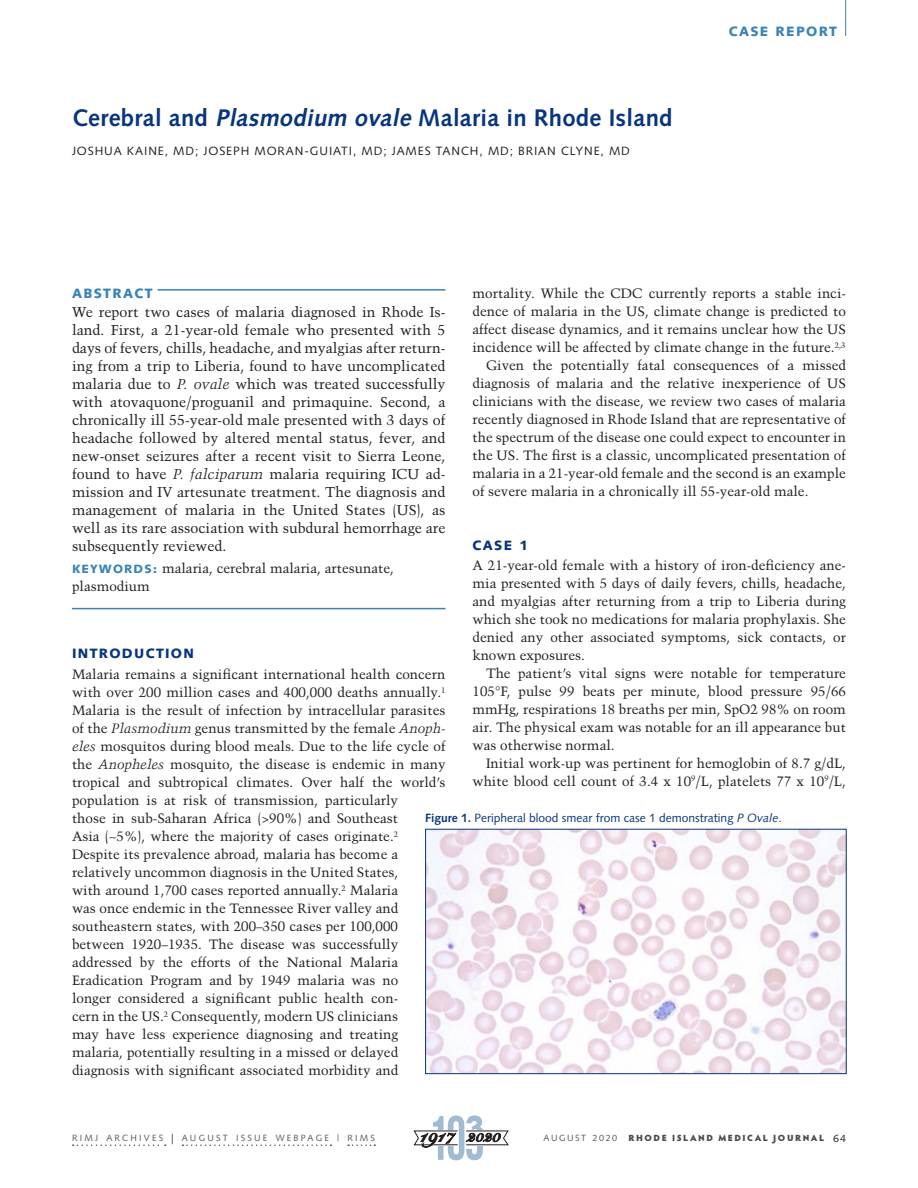
<style>
.page{position:relative;width:918px;height:1188px;background:#fff}
.page>*{position:absolute;margin:0;border:0;box-sizing:border-box;transform-origin:0 0}
.CLINICAL_TITLE{font:700 24px "Syntax";letter-spacing:.01em;color:#08357c}
.clinical_Abstract_te{font:14.25px/18px "Trump Mediaeval";color:#231f20;text-align:justify}
.clinical_text_1st_pa{font:13.5px/18px "Trump Mediaeval";color:#231f20;text-align:justify}
.clinical_text__9_12{font:13.5px/18px "Trump Mediaeval";color:#231f20;text-align:justify}
.clinical_keyword_tex{font:13.5px/18px "Trump Mediaeval";color:#231f20}
.clincal_Head{font:900 13.5px "Syntax";letter-spacing:.1em;color:#08357c}
.dept_blue{font:900 13.5px "Syntax";letter-spacing:.1em;color:#3983b7}
.clinical_Abstract_he{font:900 13.5px "Syntax";letter-spacing:.1em;color:#3983b7}
.byline_author{font:12px "Syntax";letter-spacing:.075em;color:#231f20}
.clinical_figure_capt{font:12px "Syntax";color:#08357c}
.t1{font:9px "Syntax";letter-spacing:.245em;color:#57585a}
.t2{font:900 9px "Hypatia Sans Pro";letter-spacing:.17em;color:#4b4c4d}
.t3{font:9px "Syntax";letter-spacing:.17em;color:#57585a}
.s1{font-style:italic}
.s2{font-family:"Syntax";font-weight:900;font-size:12px;color:#3983b7}
.s3{font-weight:700}
.s4{font-size:13.5px;color:#231f20}
.s5{font-family:"Syntax";font-weight:400;font-size:10.5px;color:#231f20}
</style>
<div class="page">
<hr style="left:845px;top:0;width:1px;height:36px;background:#3983b7">
<svg style="left:414px;top:1115px;width:95px;height:45px"></svg>
<hr style="left:72px;top:608px;width:374px;height:1px;background:#3983b7">
<hr style="left:158px;top:289px;width:288px;height:2px;background:#3983b7">
<img style="left:427px;top:831px;width:418px;height:241px">
<div style="left:425px;top:829px;width:422px;height:245px;border:1px solid #08357c"></div>
<svg style="left:73px;top:1144px;width:93px;height:2px"></svg>
<svg style="left:183px;top:1144px;width:148px;height:2px"></svg>
<svg style="left:348px;top:1144px;width:27px;height:2px"></svg>
<p class="CLINICAL_TITLE" style="left:72px;top:104px;width:602px">Cerebral and <span class="s1">Plasmodium ovale</span> Malaria in Rhode Island</p>
<p class="byline_author" style="left:72px;top:143px;width:559px">JOSHUA KAINE, MD; JOSEPH MORAN-GUIATI, MD; JAMES TANCH, MD; BRIAN CLYNE, MD</p>
<p class="dept_blue" style="left:729px;top:23px;width:110px">CASE REPORT</p>
<p class="clinical_text_1st_pa" style="left:472px;top:284px;width:375px">mortality. While the CDC currently reports a stable inci&shy;dence of malaria in the US, climate change is predicted to affect disease dynamics, and it remains unclear how the US incidence will be affected by climate change in the future.<sup>2,3</sup></p>
<p class="clinical_text__9_12" style="left:472px;top:356px;width:375px;text-indent:14px">Given the potentially fatal consequences of a missed diagnosis of malaria and the relative inexperience of US clinicians with the disease, we review two cases of malaria recently diagnosed in Rhode Island that are representative of the spectrum of the disease one could expect to encounter in the US. The first is a classic, uncomplicated presentation of malaria in a 21-year-old female and the second is an example of severe malaria in a chronically ill 55-year-old male.</p>
<p class="clinical_Abstract_he" style="left:72px;top:285px;width:82px">ABSTRACT</p>
<p class="clinical_Abstract_te" style="left:72px;top:303px;width:375px">We report two cases of malaria diagnosed in Rhode Is&shy;land. First, a 21-year-old female who presented with 5 days of fevers, chills, headache, and myalgias after return&shy;ing from a trip to Liberia, found to have uncomplicated malaria due to <span class="s1">P. ovale</span> which was treated successfully with atovaquone/proguanil and primaquine. Second, a chronically ill 55-year-old male presented with 3 days of headache followed by altered mental status, fever, and new-onset seizures after a recent visit to Sierra Leone, found to have <span class="s1">P. falciparum</span> malaria requiring ICU ad&shy;mission and IV artesunate treatment. The diagnosis and management of malaria in the United States (US), as well as its rare association with subdural hemorrhage are subsequently reviewed.</p>
<p class="clinical_keyword_tex" style="left:72px;top:559px;width:323px"><span class="s2">KEYWORDS:</span> malaria, cerebral malaria, artesunate, plasmodium</p>
<p class="clincal_Head" style="left:472px;top:538px;width:57px">CASE 1</p>
<p class="clinical_text_1st_pa" style="left:472px;top:556px;width:375px">A 21-year-old female with a history of iron-deficiency ane&shy;mia presented with 5 days of daily fevers, chills, headache, and myalgias after returning from a trip to Liberia during which she took no medications for malaria prophylaxis. She denied any other associated symptoms, sick contacts, or known exposures.</p>
<p class="clinical_text__9_12" style="left:472px;top:664px;width:375px;text-indent:14px">The patient’s vital signs were notable for temperature 105°F, pulse 99 beats per minute, blood pressure 95/66 mmHg, respirations 18 breaths per min, SpO2 98% on room air. The physical exam was notable for an ill appearance but was otherwise normal.</p>
<p class="clinical_text__9_12" style="left:472px;top:754px;width:375px;text-align:right">Initial work-up was pertinent for hemoglobin of 8.7 g/dL, white blood cell count of 3.4 x 10<sup>9</sup>/L, platelets 77 x 10<sup>9</sup>/L,</p>
<p class="clinical_figure_capt" style="left:425px;top:811px;width:358px"><span class="s3">Figure 1.</span> Peripheral blood smear from case 1 demonstrating <span class="s1">P Ovale</span>.</p>
<p class="clincal_Head" style="left:72px;top:645px;width:124px">INTRODUCTION</p>
<p class="clinical_text_1st_pa" style="left:72px;top:665px;width:375px;text-align:left">Malaria remains a significant international health concern with over 200 million cases and 400,000 deaths annually.<sup>1<br></sup>Malaria is the result of infection by intracellular parasites of the <span class="s1">Plasmodium</span> genus transmitted by the female <span class="s1">Anoph&shy;eles</span> mosquitos during blood meals. Due to the life cycle of the <span class="s1">Anopheles</span> mosquito, the disease is endemic in many tropical and subtropical climates. Over half the world’s population is at risk of transmission, particularly<br>those in sub-Saharan Africa (&gt;90%) and Southeast<br>Asia (~5%), where the majority of cases originate.<sup>2<br></sup>Despite its prevalence abroad, malaria has become a relatively uncommon diagnosis in the United States,<br>with around 1,700 cases reported annually.<sup>2</sup> Malaria<br>was once endemic in the Tennessee River valley and southeastern states, with 200–350 cases per 100,000 between 1920–1935. The disease was successfully addressed by the efforts of the National Malaria Eradication Program and by 1949 malaria was no<br>longer considered a significant public health con-<br>cern in the US.<sup>2</sup> Consequently, modern US clinicians<br>may have less experience diagnosing and treating malaria, potentially resulting in a missed or delayed diagnosis with significant associated morbidity and</p>
<p class="t1" style="left:72px;top:1132px;width:305px">RIMJ ARCHIVES <span class="s4">|</span> AUGUST ISSUE WEBPAGE | RIMS</p>
<p class="t3" style="left:544px;top:1132px;width:75px">AUGUST 2020</p>
<p class="t2" style="left:629px;top:1131px;width:219px">RHODE ISLAND MEDICAL JOURNAL <span class="s5">64</span></p>
</div>
